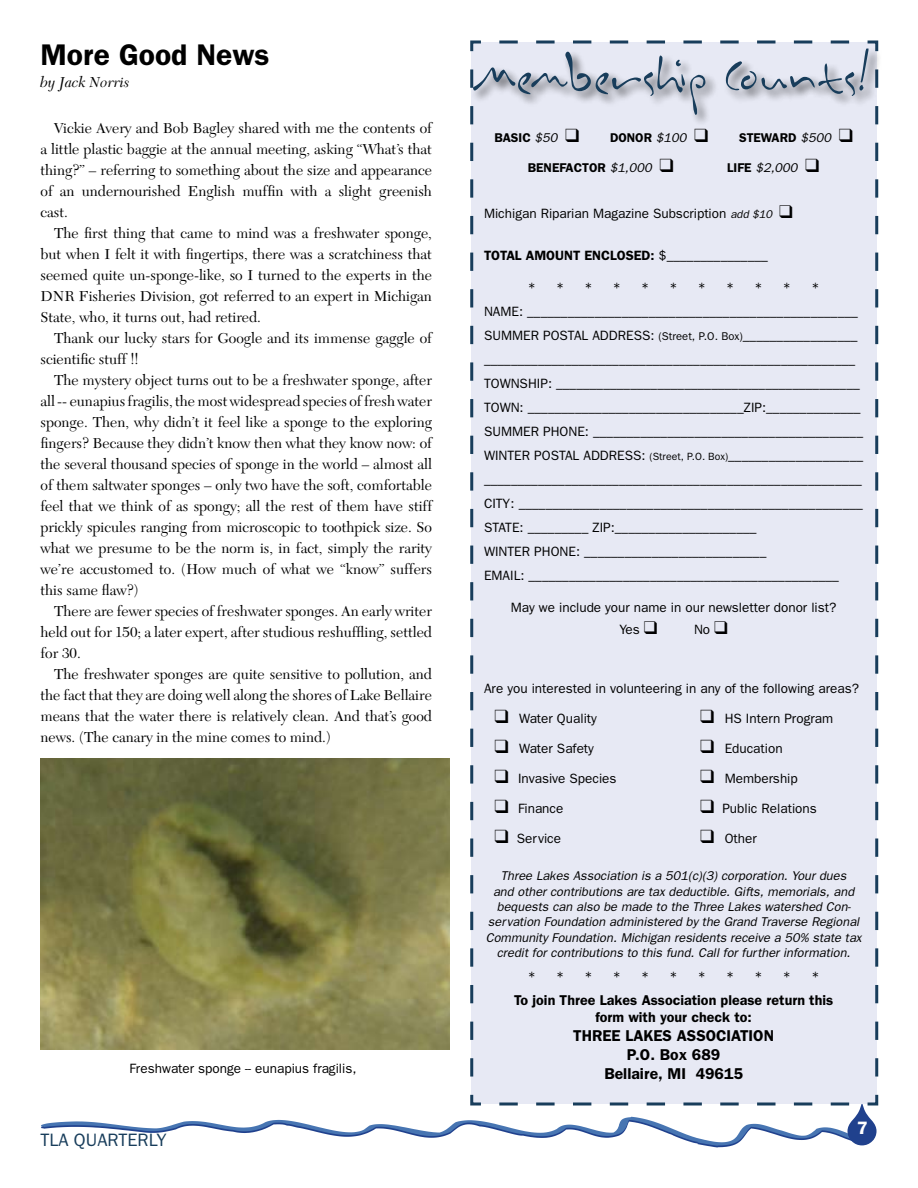
<style>
.page{position:relative;width:918px;height:1188px;background:#fff}
.page>*{position:absolute;margin:0;border:0;box-sizing:border-box;transform-origin:0 0}
.t1{font:600 30px "Franklin Gothic";color:#000}
.t2{font:18px "Franklin Gothic";color:#183d5b}
.t3{font:600 18px "Franklin Gothic";color:#fff}
.t4{font:600 15.75px/18.9px "Franklin Gothic";color:#000;text-align:center}
.t5{font:15px/21px "New Caledonia";color:#000;text-align:justify}
.t6{font:italic 15px "New Caledonia";color:#000}
.t7{font:600 14.25px/17.1px "Franklin Gothic";color:#000;text-align:center}
.t8{font:13.5px/24px "Franklin Gothic";color:#000}
.t9{font:600 13.5px "Franklin Gothic";color:#000}
.t10{font:italic 12.75px/15.3px "Franklin Gothic";color:#000;text-align:center}
.t11{font:600 12.75px "Franklin Gothic";color:#000}
.s1{font-weight:400;font-style:italic}
.s2{font-weight:600;font-style:normal}
.s3{font-style:italic;font-size:11.25px}
.s4{font-weight:400}
.s5{font-size:11.25px}
.s6{font-size:10.5px}
</style>
<div class="page">
<svg style="left:41px;top:1107px;width:836px;height:41px"></svg>
<svg style="left:470px;top:40px;width:409px;height:1067px;background:#ced4e1"></svg>
<div style="left:470px;top:45px;width:413px;height:84px;background:#000;opacity:.75"></div>
<img style="left:40px;top:758px;width:410px;height:291px">
<div style="left:470px;top:40px;width:399px;height:1046px;background:#e7e9f4"></div>
<h1 class="t1" style="left:40px;top:37px;width:231px">More Good News</h1>
<p class="t6" style="left:40px;top:74px;width:91px">by Jack Norris</p>
<p class="t5" style="left:40px;top:118px;width:393px;text-indent:14px">Vickie Avery and Bob Bagley shared with me the contents of a little plastic baggie at the annual meeting, asking “What’s that thing?” – referring to something about the size and appearance of an undernourished English muffin with a slight greenish cast.</p>
<p class="t5" style="left:40px;top:223px;width:393px;text-indent:14px">The first thing that came to mind was a freshwater sponge, but when I felt it with fingertips, there was a scratchiness that seemed quite un-sponge-like, so I turned to the experts in the DNR Fisheries Division, got referred to an expert in Michigan State, who, it turns out, had retired.</p>
<p class="t5" style="left:40px;top:328px;width:393px;text-indent:14px">Thank our lucky stars for Google and its immense gaggle of scientific stuff !!</p>
<p class="t5" style="left:40px;top:370px;width:393px;text-indent:14px">The mystery object turns out to be a freshwater sponge, after all -- eunapius fragilis, the most widespread species of fresh water sponge. Then, why didn’t it feel like a sponge to the exploring fingers? Because they didn’t know then what they know now: of the several thousand species of sponge in the world – almost all of them saltwater sponges – only two have the soft, comfortable feel that we think of as spongy; all the rest of them have stiff prickly spicules ranging from microscopic to toothpick size. So what we presume to be the norm is, in fact, simply the rarity we’re accustomed to. (How much of what we “know” suffers this same flaw?)</p>
<p class="t5" style="left:40px;top:601px;width:393px;text-indent:14px">There are fewer species of freshwater sponges. An early writer held out for 150; a later expert, after studious reshuffling, settled for 30.</p>
<p class="t5" style="left:40px;top:664px;width:393px;text-indent:14px">The freshwater sponges are quite sensitive to pollution, and the fact that they are doing well along the shores of Lake Bellaire means that the water there is relatively clean. And that’s good news. (The canary in the mine comes to mind.)</p>
<p class="t8" style="left:130px;top:1056px;width:228px">Freshwater sponge -- eunapius fragilis,</p>
<p class="t2" style="left:40px;top:1130px;width:127px">TLA QUARTERLY</p>
<p class="t11" style="left:494px;top:130px;width:65px">BASIC <span class="s1">$50</span></p>
<p class="t11" style="left:610px;top:130px;width:78px">DONOR <span class="s1">$100</span></p>
<p class="t11" style="left:739px;top:130px;width:94px">STEWARD <span class="s1">$500</span></p>
<p class="t11" style="left:528px;top:160px;width:125px">BENEFACTOR <span class="s1">$1,000</span></p>
<p class="t10" style="left:727px;top:159px;width:72px"><span class="s2">LIFE</span> $2,000</p>
<p class="t8" style="left:484px;top:201px;width:290px">Michigan Riparian Magazine Subscription <span class="s3">add $10</span></p>
<p class="t9" style="left:484px;top:247px;width:285px">TOTAL AMOUNT ENCLOSED: <span class="s4">$_______________</span></p>
<p class="t8" style="left:528px;top:275px;width:38px">* *</p>
<p class="t8" style="left:585px;top:275px;width:38px">* *</p>
<p class="t8" style="left:641px;top:275px;width:38px">* *</p>
<p class="t8" style="left:698px;top:275px;width:38px">* *</p>
<p class="t8" style="left:755px;top:275px;width:38px">* *</p>
<p class="t8" style="left:484px;top:275px;width:381px;text-indent:327px">*<br>NAME: _________________________________________________ SUMMER POSTAL ADDRESS: <span class="s5">(Street, P.O. Box)</span>_________________ _______________________________________________________ TOWNSHIP: _____________________________________________ TOWN: ________________________________ZIP:______________ SUMMER PHONE: ________________________________________ WINTER POSTAL ADDRESS: <span class="s6">(Street, P.O. Box)</span>____________________ ________________________________________________________ CITY: ___________________________________________________ STATE: _________ ZIP:_____________________<br>WINTER PHONE: ___________________________<br>EMAIL: ______________________________________________</p>
<p class="t8" style="left:619px;top:597px;width:219px;line-height:21.6px;text-indent:-109px">May we include your name in our newsletter donor list?<br>Yes</p>
<p class="t8" style="left:694px;top:617px;width:18px">No</p>
<p class="t8" style="left:484px;top:677px;width:377px">Are you interested in volunteering in any of the following areas?</p>
<p class="t8" style="left:519px;top:707px;width:79px">Water Quality</p>
<p class="t8" style="left:725px;top:707px;width:110px">HS Intern Program</p>
<p class="t8" style="left:519px;top:737px;width:76px">Water Safety</p>
<p class="t8" style="left:725px;top:737px;width:60px">Education</p>
<p class="t8" style="left:518px;top:767px;width:100px">Invasive Species</p>
<p class="t8" style="left:725px;top:767px;width:75px">Membership</p>
<p class="t8" style="left:518px;top:797px;width:47px">Finance</p>
<p class="t8" style="left:722px;top:797px;width:96px">Public Relations</p>
<p class="t8" style="left:517px;top:827px;width:46px">Service</p>
<p class="t8" style="left:725px;top:827px;width:34px">Other</p>
<p class="t10" style="left:486px;top:868px;width:377px">Three Lakes Association is a 501(c)(3) corporation. Your dues<br>and other contributions are tax deductible. Gifts, memorials, and bequests can also be made to the Three Lakes watershed Con&shy;servation Foundation administered by the Grand Traverse Regional Community Foundation. Michigan residents receive a 50% state tax credit for contributions to this fund. Call for further information.</p>
<p class="t8" style="left:528px;top:964px;width:38px">* *</p>
<p class="t8" style="left:585px;top:964px;width:38px">* *</p>
<p class="t8" style="left:641px;top:964px;width:38px">* *</p>
<p class="t8" style="left:698px;top:964px;width:38px">* *</p>
<p class="t8" style="left:755px;top:964px;width:38px">* *</p>
<p class="t8" style="left:811px;top:964px;width:10px">*</p>
<p class="t7" style="left:514px;top:991px;width:321px">To join Three Lakes Association please return this form with your check to:</p>
<p class="t4" style="left:573px;top:1026px;width:202px">THREE LAKES ASSOCIATION<br>P.O. Box 689<br>Bellaire, MI 49615</p>
<p class="t3" style="left:857px;top:1117px;width:12px">7</p>
</div>
